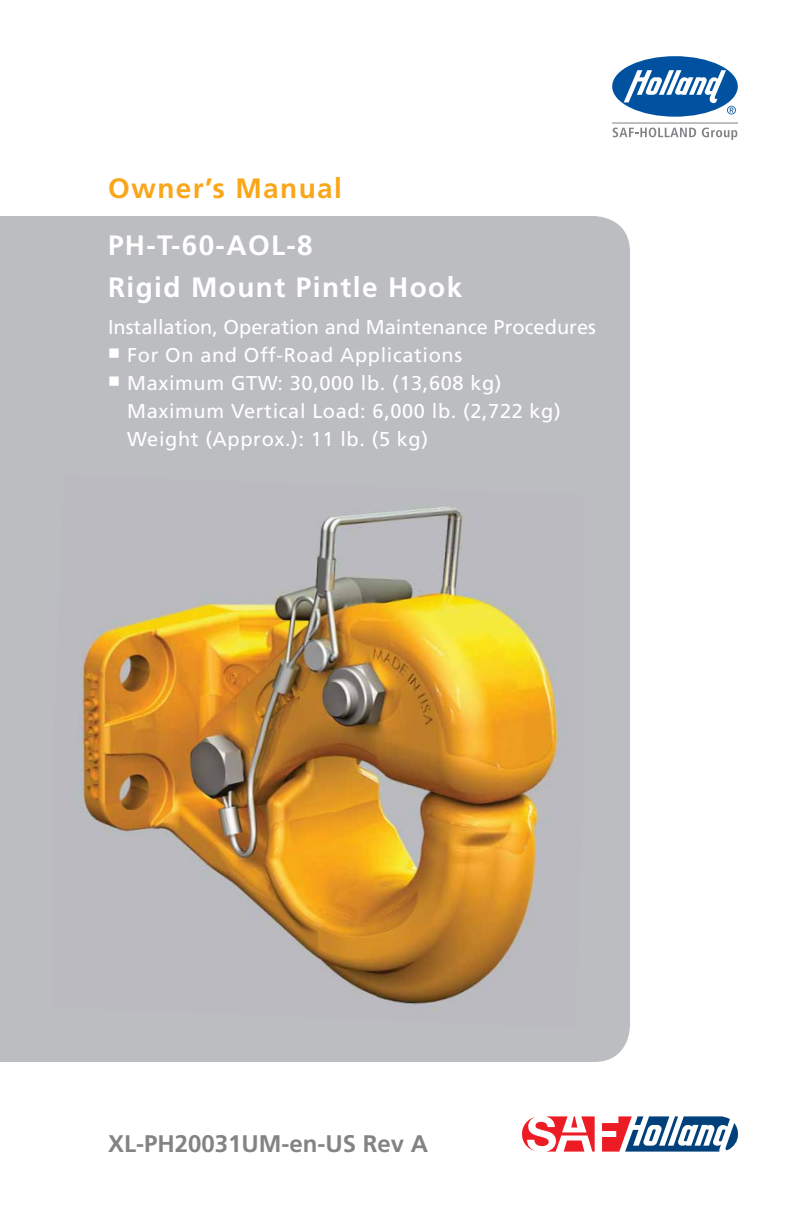
<style>
.page{position:relative;width:792px;height:1224px;background:#fff}
.page>*{position:absolute;margin:0;border:0;box-sizing:border-box;transform-origin:0 0}
.t1{font:700 28px/42px "Frutiger LT Std";letter-spacing:.05em;color:#fff}
.t2{font:700 28px "Frutiger LT Std";letter-spacing:.05em;color:#faa61a}
.t3{font:700 24px "Frutiger LT Std";color:#838383}
.t4{font:20px/28px "Frutiger LT Std";letter-spacing:.03em;color:#fff}
</style>
<div class="page">
<div style="left:0;top:216px;width:630px;height:846px;background:#bbbdc0"></div>
<img style="left:54px;top:475px;width:343px;height:332px">
<img style="left:375px;top:487px;width:210px;height:541px">
<img style="left:54px;top:807px;width:330px;height:214px">
<svg style="left:522px;top:1116px;width:216px;height:36px"></svg>
<div style="left:612px;top:56px;width:126px;height:61px;background:#0052a0;border-radius:50%"></div>
<svg style="left:624px;top:70px;width:112px;height:45px"></svg>
<svg style="left:613px;top:128px;width:83px;height:9px"></svg>
<svg style="left:702px;top:128px;width:35px;height:12px"></svg>
<hr style="left:612px;top:123px;width:126px;height:1px;background:#808285">
<svg style="left:109px;top:348px;width:10px;height:10px"></svg>
<svg style="left:109px;top:376px;width:10px;height:10px"></svg>
<h1 class="t2" style="left:108px;top:176px;width:235px">Owner’s Manual</h1>
<h1 class="t1" style="left:108px;top:226px;width:356px">PH-T-60-AOL-8<br>Rigid Mount Pintle Hook</h1>
<p class="t4" style="left:127px;top:314px;width:470px;text-indent:-19px">Installation, Operation and Maintenance Procedures For On and Off-Road Applications<br>Maximum GTW: 30,000 lb. (13,608 kg)<br>Maximum Vertical Load: 6,000 lb. (2,722 kg)<br>Weight (Approx.): 11 lb. (5 kg)</p>
<p class="t3" style="left:108px;top:1133px;width:322px">XL-PH20031UM-en-US Rev A</p>
</div>
